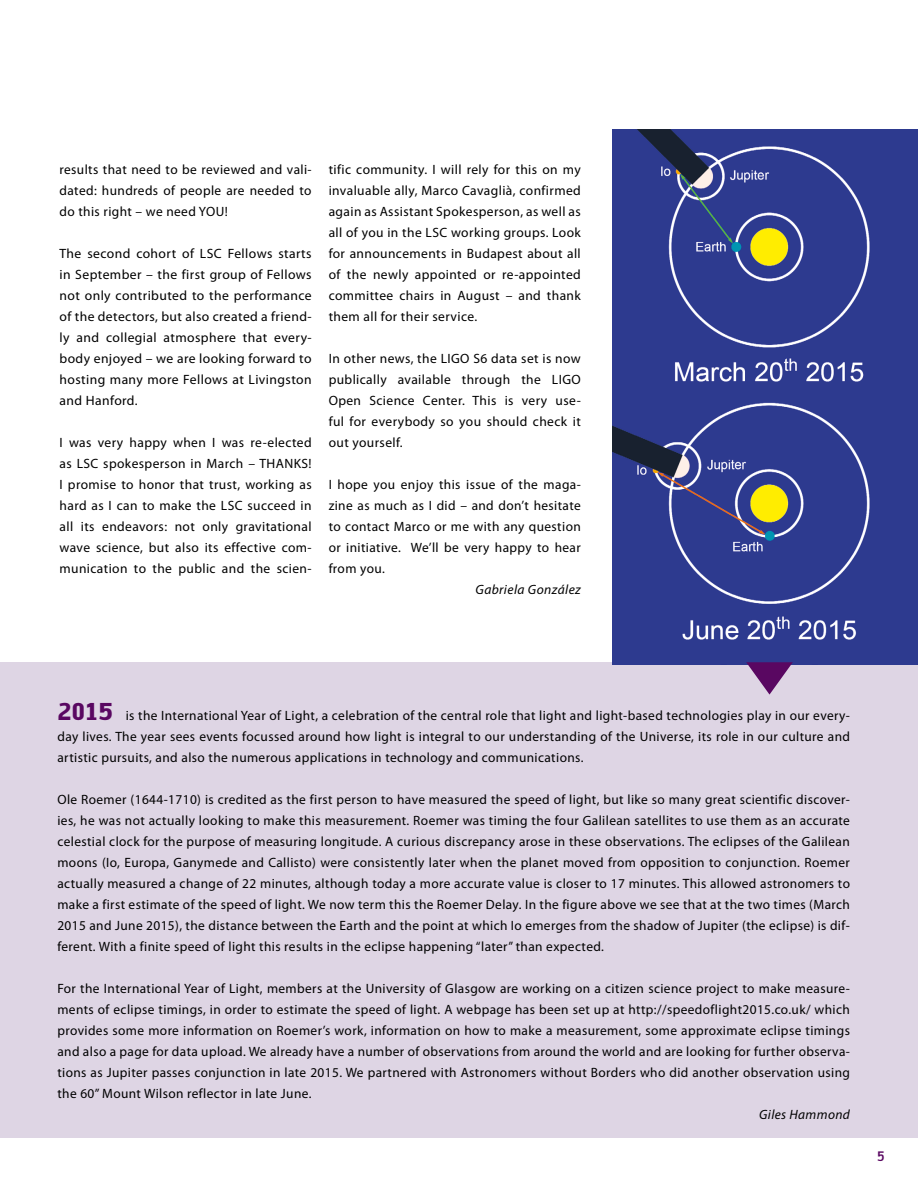
<style>
.page{position:relative;width:918px;height:1188px;background:#fff}
.page>*{position:absolute;margin:0;border:0;box-sizing:border-box;transform-origin:0 0}
.t1{font:13.5px/21px "Myriad Pro";letter-spacing:.03em;color:#000;text-align:justify}
.t2{font:italic 13.5px "Myriad Pro";letter-spacing:.03em;color:#000}
.t3{font:500 13.5px "Engel";color:#590761}
.s1{font-family:"Engel";font-weight:700;font-size:24px;color:#590761}
</style>
<div class="page">
<div style="left:0;top:662px;width:918px;height:475px;background:#ded5e4"></div>
<img style="left:613px;top:129px;width:305px;height:535px">
<svg style="left:746px;top:662px;width:47px;height:33px"></svg>
<p class="t1" style="left:60px;top:159px;width:254px">results that need to be reviewed and vali&shy;dated: hundreds of people are needed to do this right – we need YOU!</p>
<p class="t1" style="left:60px;top:243px;width:254px">The second cohort of LSC Fellows starts in September – the first group of Fellows not only contributed to the performance of the detectors, but also created a friend&shy;ly and collegial atmosphere that every&shy;body enjoyed – we are looking forward to hosting many more Fellows at Livingston and Hanford.</p>
<p class="t1" style="left:60px;top:432px;width:254px">I was very happy when I was re-elected as LSC spokesperson in March – THANKS!<br>I promise to honor that trust, working as hard as I can to make the LSC succeed in all its endeavors: not only gravitational wave science, but also its effective com&shy;munication to the public and the scien-</p>
<p class="t1" style="left:329px;top:159px;width:254px">tific community. I will rely for this on my invaluable ally, Marco Cavaglià, confirmed again as Assistant Spokesperson, as well as all of you in the LSC working groups. Look for announcements in Budapest about all of the newly appointed or re-appointed committee chairs in August – and thank them all for their service.</p>
<p class="t1" style="left:329px;top:348px;width:254px">In other news, the LIGO S6 data set is now publically available through the LIGO Open Science Center. This is very use&shy;ful for everybody so you should check it out yourself.</p>
<p class="t1" style="left:329px;top:474px;width:254px">I hope you enjoy this issue of the maga&shy;zine as much as I did – and don’t hesitate to contact Marco or me with any question or initiative. We’ll be very happy to hear from you.</p>
<p class="t2" style="left:475px;top:581px;width:107px">Gabriela González</p>
<p class="t1" style="left:57px;top:705px;width:794px"><span class="s1">2015</span> is the International Year of Light, a celebration of the central role that light and light-based technologies play in our every&shy;day lives. The year sees events focussed around how light is integral to our understanding of the Universe, its role in our culture and artistic pursuits, and also the numerous applications in technology and communications.</p>
<p class="t1" style="left:57px;top:789px;width:794px">Ole Roemer (1644-1710) is credited as the first person to have measured the speed of light, but like so many great scientific discover&shy;ies, he was not actually looking to make this measurement. Roemer was timing the four Galilean satellites to use them as an accurate celestial clock for the purpose of measuring longitude. A curious discrepancy arose in these observations. The eclipses of the Galilean moons (Io, Europa, Ganymede and Callisto) were consistently later when the planet moved from opposition to conjunction. Roemer actually measured a change of 22 minutes, although today a more accurate value is closer to 17 minutes. This allowed astronomers to make a first estimate of the speed of light. We now term this the Roemer Delay. In the figure above we see that at the two times (March 2015 and June 2015), the distance between the Earth and the point at which Io emerges from the shadow of Jupiter (the eclipse) is dif&shy;ferent. With a finite speed of light this results in the eclipse happening “later” than expected.</p>
<p class="t1" style="left:57px;top:978px;width:794px">For the International Year of Light, members at the University of Glasgow are working on a citizen science project to make measure&shy;ments of eclipse timings, in order to estimate the speed of light. A webpage has been set up at http://speedoflight2015.co.uk/ which provides some more information on Roemer’s work, information on how to make a measurement, some approximate eclipse timings and also a page for data upload. We already have a number of observations from around the world and are looking for further observa&shy;tions as Jupiter passes conjunction in late 2015. We partnered with Astronomers without Borders who did another observation using the 60” Mount Wilson reflector in late June.</p>
<p class="t2" style="left:759px;top:1106px;width:92px">Giles Hammond</p>
<p class="t3" style="left:877px;top:1148px;width:9px">5</p>
</div>
